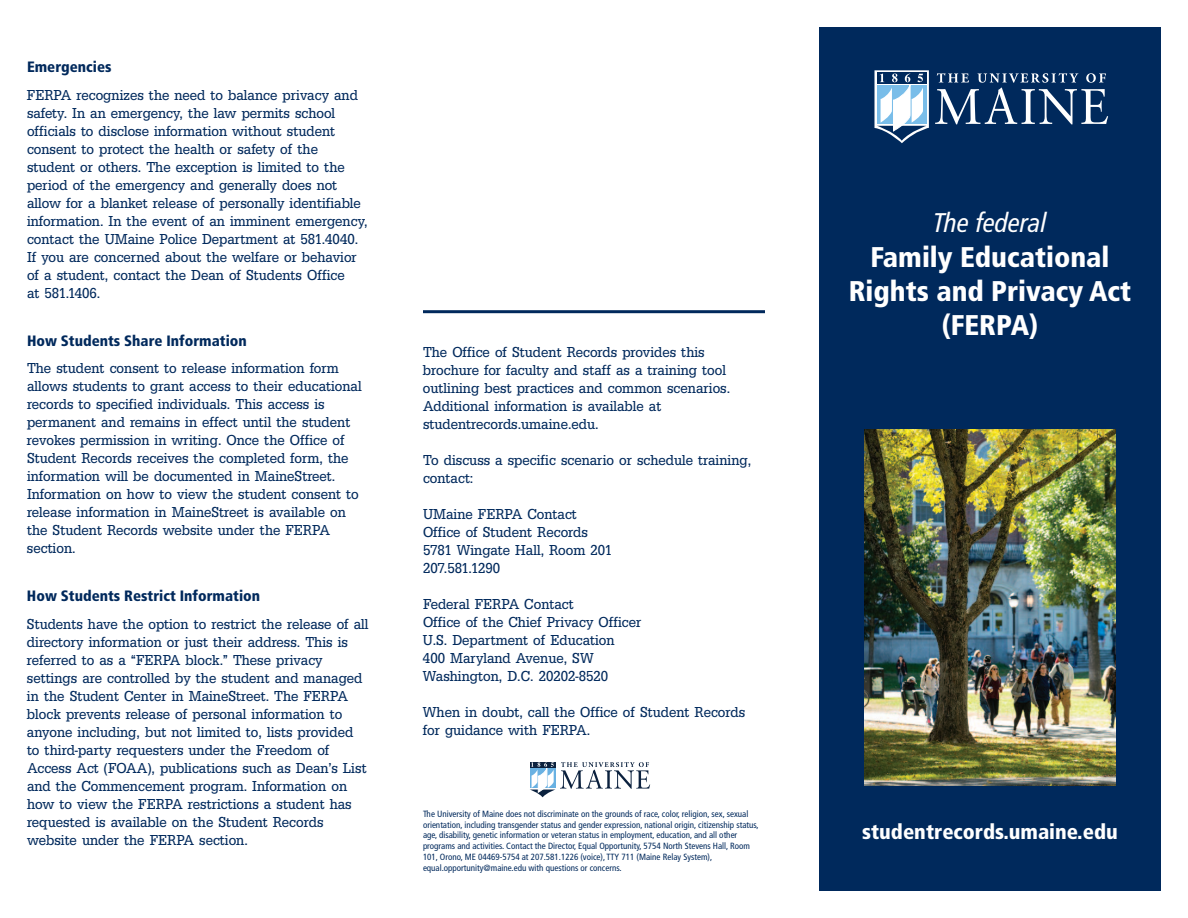
<style>
.page{position:relative;width:1188px;height:918px;background:#fff}
.page>*{position:absolute;margin:0;border:0;box-sizing:border-box;transform-origin:0 0}
.t1{font:900 condensed 28.5px/34.2px "Frutiger";color:#fff;text-align:center}
.t2{font:italic condensed 27px "Frutiger LT Pro";color:#fff}
.t3{font:900 condensed 21px "Frutiger";color:#fff}
.t4{font:15px/18px "URW Egyptienne T Regu Extr Narr";color:#00295c}
.t5{font:900 condensed 15px "Frutiger";color:#00295c}
.t6{font:condensed 9px/10.8px "Frutiger";color:#00295c}
</style>
<div class="page">
<div style="left:819px;top:27px;width:342px;height:864px;background:#00295c"></div>
<svg style="left:935px;top:73px;width:173px;height:51px"></svg>
<svg style="left:874px;top:70px;width:55px;height:73px"></svg>
<svg style="left:530px;top:762px;width:120px;height:35px"></svg>
<img style="left:864px;top:429px;width:252px;height:357px">
<hr style="left:423px;top:310px;width:342px;height:3px;background:#00295c">
<p class="t5" style="left:27px;top:61px;width:86px">Emergencies</p>
<p class="t4" style="left:27px;top:85px;width:342px">FERPA recognizes the need to balance privacy and safety. In an emergency, the law permits school officials to disclose information without student consent to protect the health or safety of the student or others. The exception is limited to the period of the emergency and generally does not allow for a blanket release of personally identifiable information. In the event of an imminent emergency, contact the UMaine Police Department at 581.4040.<br>If you are concerned about the welfare or behavior of a student, contact the Dean of Students Office<br>at 581.1406.</p>
<p class="t5" style="left:27px;top:334px;width:221px">How Students Share Information</p>
<p class="t4" style="left:27px;top:359px;width:336px">The student consent to release information form allows students to grant access to their educational records to specified individuals. This access is permanent and remains in effect until the student revokes permission in writing. Once the Office of Student Records receives the completed form, the information will be documented in MaineStreet.<br>Information on how to view the student consent to release information in MaineStreet is available on the Student Records website under the FERPA section.</p>
<p class="t5" style="left:27px;top:590px;width:235px">How Students Restrict Information</p>
<p class="t4" style="left:27px;top:615px;width:343px">Students have the option to restrict the release of all directory information or just their address. This is referred to as a “FERPA block.” These privacy settings are controlled by the student and managed in the Student Center in MaineStreet. The FERPA block prevents release of personal information to anyone including, but not limited to, lists provided to third-party requesters under the Freedom of Access Act (FOAA), publications such as Dean’s List and the Commencement program. Information on how to view the FERPA restrictions a student has requested is available on the Student Records website under the FERPA section.</p>
<p class="t4" style="left:423px;top:342px;width:309px">The Office of Student Records provides this brochure for faculty and staff as a training tool outlining best practices and common scenarios.<br>Additional information is available at studentrecords.umaine.edu.</p>
<p class="t4" style="left:423px;top:450px;width:330px">To discuss a specific scenario or schedule training, contact:</p>
<p class="t4" style="left:423px;top:504px;width:191px">UMaine FERPA Contact<br>Office of Student Records<br>5781 Wingate Hall, Room 201<br>207.581.1290</p>
<p class="t4" style="left:423px;top:594px;width:220px">Federal FERPA Contact<br>Office of the Chief Privacy Officer<br>U.S. Department of Education<br>400 Maryland Avenue, SW<br>Washington, D.C. 20202-8520</p>
<p class="t4" style="left:423px;top:702px;width:324px">When in doubt, call the Office of Student Records for guidance with FERPA.</p>
<p class="t6" style="left:423px;top:809px;width:337px">The University of Maine does not discriminate on the grounds of race, color, religion, sex, sexual orientation, including transgender status and gender expression, national origin, citizenship status, age, disability, genetic information or veteran status in employment, education, and all other programs and activities. Contact the Director, Equal Opportunity, 5754 North Stevens Hall, Room 101, Orono, ME 04469-5754 at 207.581.1226 (voice), TTY 711 (Maine Relay System), equal.opportunity@maine.edu with questions or concerns.</p>
<h2 class="t2" style="left:933px;top:213px;width:115px">The federal</h2>
<h1 class="t1" style="left:849px;top:242px;width:284px">Family Educational<br>Rights and Privacy Act (FERPA)</h1>
<h3 class="t3" style="left:862px;top:824px;width:257px">studentrecords.umaine.edu</h3>
</div>
